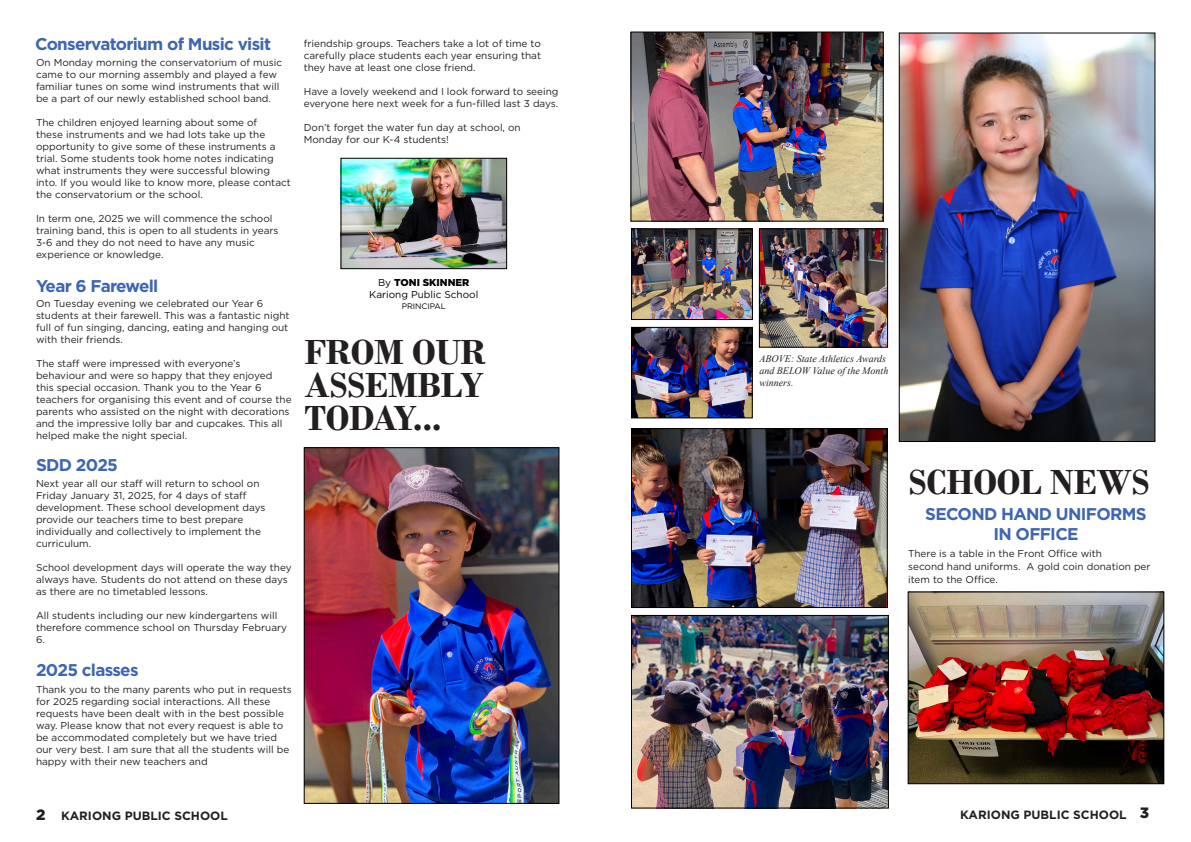
<style>
.page{position:relative;width:1191px;height:842px;background:#fff}
.page>*{position:absolute;margin:0;border:0;box-sizing:border-box;transform-origin:0 0}
.t1{font:700 36.6px "Bodoni";letter-spacing:-.01em;color:#231f20}
.t2{font:700 17px "Gotham";letter-spacing:-.04em;color:#3e66b1}
.t3{font:700 12px "Gotham";color:#231f20}
.t4{font:10px/12px "Gotham";color:#231f20}
.t5{font:italic 10px/12px "Times New Roman";color:#231f20}
.t6{font:10px "Gotham";color:#000}
.t7{font:900 10px "Gotham";color:#000}
.t8{font:8px "Gotham";color:#000}
.s1{font-weight:400}
.s2{font-weight:900;font-size:15px}
</style>
<div class="page">
<img style="left:909px;top:593px;width:253px;height:189px">
<div style="left:907px;top:591px;width:257px;height:193px;border:1px solid #000"></div>
<img style="left:342px;top:160px;width:163px;height:107px">
<div style="left:340px;top:158px;width:167px;height:111px;border:1px solid #000"></div>
<img style="left:632px;top:34px;width:249px;height:186px">
<div style="left:630px;top:32px;width:253px;height:190px;border:1px solid #000"></div>
<img style="left:306px;top:449px;width:251px;height:353px">
<div style="left:304px;top:447px;width:255px;height:357px;border:1px solid #000"></div>
<img style="left:900px;top:34px;width:253px;height:406px">
<div style="left:898px;top:32px;width:257px;height:410px;border:1px solid #000"></div>
<img style="left:633px;top:329px;width:118px;height:87px">
<div style="left:631px;top:327px;width:122px;height:91px;border:1px solid #000"></div>
<img style="left:633px;top:230px;width:118px;height:88px">
<div style="left:631px;top:228px;width:122px;height:92px;border:1px solid #000"></div>
<img style="left:761px;top:230px;width:125px;height:116px">
<div style="left:759px;top:228px;width:129px;height:120px;border:1px solid #000"></div>
<img style="left:633px;top:430px;width:252px;height:176px">
<div style="left:631px;top:428px;width:256px;height:180px;border:1px solid #000"></div>
<img style="left:633px;top:617px;width:254px;height:189px">
<div style="left:631px;top:615px;width:258px;height:193px;border:1px solid #000"></div>
<p class="t2" style="left:35px;top:32px;width:237px">Conservatorium of Music visit</p>
<p class="t4" style="left:36px;top:56px;width:248px">On Monday morning the conservatorium of music came to our morning assembly and played a few familiar tunes on some wind instruments that will be a part of our newly established school band.</p>
<p class="t4" style="left:36px;top:116px;width:256px">The children enjoyed learning about some of<br>these instruments and we had lots take up the opportunity to give some of these instruments a trial. Some students took home notes indicating what instruments they were successful blowing into. If you would like to know more, please contact the conservatorium or the school.</p>
<p class="t4" style="left:36px;top:212px;width:244px">In term one, 2025 we will commence the school training band, this is open to all students in years 3-6 and they do not need to have any music experience or knowledge.</p>
<p class="t2" style="left:36px;top:275px;width:124px">Year 6 Farewell</p>
<p class="t4" style="left:36px;top:297px;width:255px">On Tuesday evening we celebrated our Year 6 students at their farewell. This was a fantastic night full of fun singing, dancing, eating and hanging out with their friends.</p>
<p class="t4" style="left:36px;top:357px;width:257px">The staff were impressed with everyone’s behaviour and were so happy that they enjoyed this special occasion. Thank you to the Year 6 teachers for organising this event and of course the parents who assisted on the night with decorations and the impressive lolly bar and cupcakes. This all helped make the night special.</p>
<p class="t4" style="left:36px;top:477px;width:231px">Next year all our staff will return to school on Friday January 31, 2025, for 4 days of staff development. These school development days provide our teachers time to best prepare individually and collectively to implement the curriculum.</p>
<p class="t4" style="left:36px;top:561px;width:257px">School development days will operate the way they always have. Students do not attend on these days as there are no timetabled lessons.</p>
<p class="t4" style="left:36px;top:609px;width:253px">All students including our new kindergartens will therefore commence school on Thursday February<br>6.</p>
<p class="t2" style="left:36px;top:453px;width:83px">SDD 2025</p>
<p class="t2" style="left:36px;top:658px;width:104px">2025 classes</p>
<p class="t4" style="left:36px;top:683px;width:257px">Thank you to the many parents who put in requests for 2025 regarding social interactions. All these requests have been dealt with in the best possible way. Please know that not every request is able to be accommodated completely but we have tried our very best. I am sure that all the students will be happy with their new teachers and</p>
<p class="t4" style="left:304px;top:37px;width:239px;text-align:justify">friendship groups. Teachers take a lot of time to carefully place students each year ensuring that they have at least one close friend.</p>
<p class="t4" style="left:304px;top:85px;width:256px">Have a lovely weekend and I look forward to seeing everyone here next week for a fun-filled last 3 days.</p>
<p class="t4" style="left:304px;top:121px;width:218px">Don’t forget the water fun day at school, on<br>Monday for our K-4 students!</p>
<p class="t7" style="left:378px;top:275px;width:93px"><span class="s1">By</span> TONI SKINNER</p>
<p class="t6" style="left:369px;top:288px;width:111px">Kariong Public School</p>
<p class="t8" style="left:402px;top:301px;width:46px">PRINCIPAL</p>
<p class="t1" style="left:304px;top:330px;width:183px">FROM OUR</p>
<p class="t1" style="left:304px;top:363px;width:181px">ASSEMBLY</p>
<p class="t1" style="left:304px;top:396px;width:139px">TODAY...</p>
<p class="t5" style="left:759px;top:353px;width:130px">ABOVE: State Athletics Awards and BELOW Value of the Month winners.</p>
<p class="t1" style="left:909px;top:460px;width:242px">SCHOOL NEWS</p>
<p class="t2" style="left:925px;top:503px;width:223px">SECOND HAND UNIFORMS</p>
<p class="t2" style="left:993px;top:522px;width:87px">IN OFFICE</p>
<p class="t4" style="left:908px;top:547px;width:195px">There is a table in the Front Office with</p>
<p class="t4" style="left:908px;top:560px;width:244px;line-height:13px">second hand uniforms. A gold coin donation per item to the Office.</p>
<p class="t3" style="left:36px;top:807px;width:193px"><span class="s2">2</span> KARIONG PUBLIC SCHOOL</p>
<p class="t3" style="left:960px;top:806px;width:191px">KARIONG PUBLIC SCHOOL <span class="s2">3</span></p>
</div>
